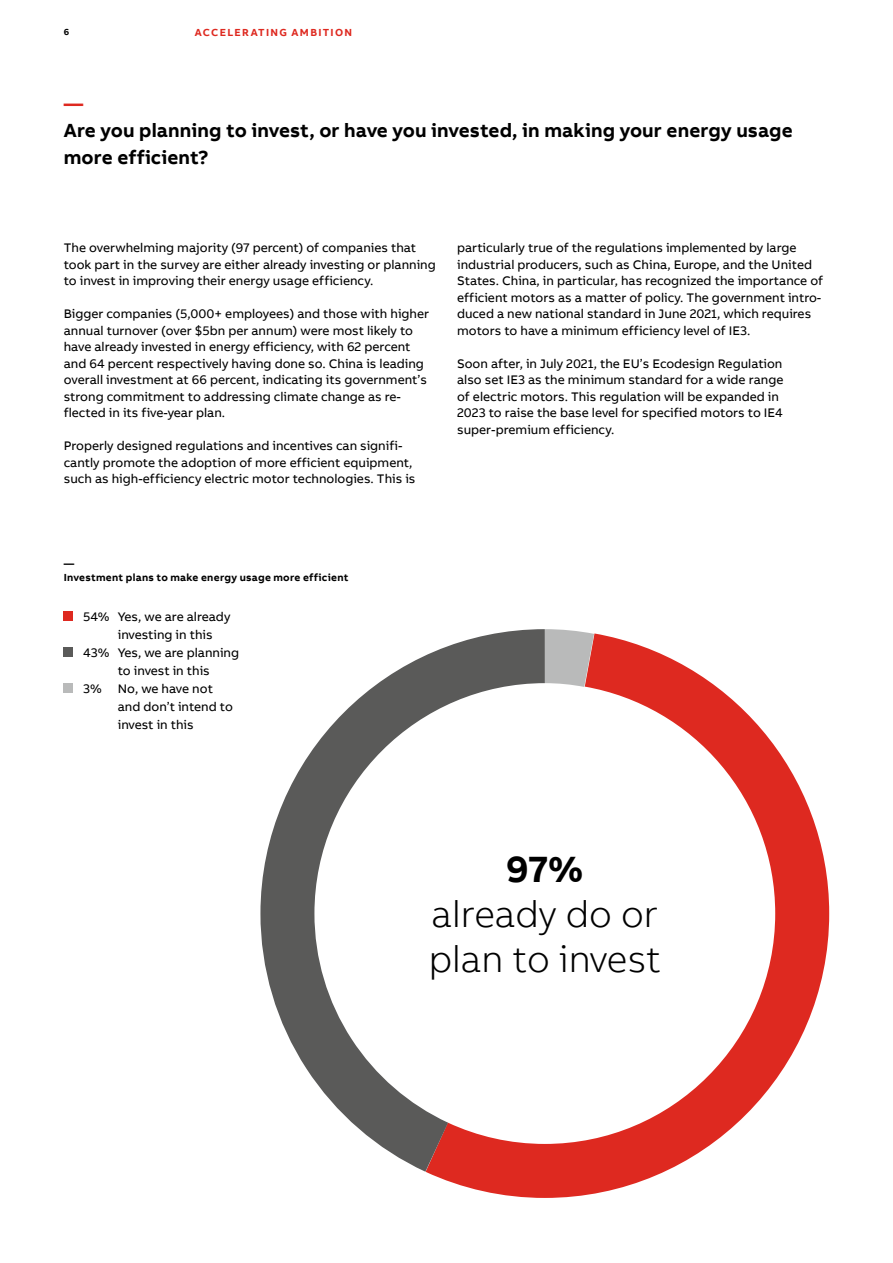
<style>
.page{position:relative;width:893px;height:1263px;background:#fff}
.page>*{position:absolute;margin:0;border:0;box-sizing:border-box;transform-origin:0 0}
.t1{font:300 37.5px/45px "AB Bvoice";color:#000}
.t2{font:700 37.5px "AB Bvoice";color:#000}
.Headline_S_13pt_18pt{font:700 19.5px/27px "AB Bvoice";letter-spacing:.005em;color:#000}
.Copytext_8_5pt_11pt{font:12.75px/16.5px "AB Bvoice";color:#000}
.Table_Title_Left_7pt{font:700 10.5px "AB Bvoice";letter-spacing:.025em;color:#000}
.t3{font:700 10.5px "AB Bvoice";letter-spacing:.125em;color:#de2920}
.t4{font:700 9px "AB Bvoice";color:#000}
.s1{color:#de2920}
</style>
<div class="page">
<div style="left:64px;top:612px;width:9px;height:9px;background:#de2920"></div>
<div style="left:64px;top:648px;width:9px;height:9px;background:#5a5a59"></div>
<div style="left:64px;top:684px;width:9px;height:9px;background:#b9baba"></div>
<svg style="left:426px;top:650px;width:404px;height:548px"></svg>
<svg style="left:545px;top:629px;width:107px;height:95px"></svg>
<svg style="left:260px;top:629px;width:285px;height:543px"></svg>
<p class="t4" style="left:64px;top:26px;width:7px">6</p>
<p class="t3" style="left:195px;top:25px;width:159px">ACCELERATING AMBITION</p>
<p class="Headline_S_13pt_18pt" style="left:64px;top:90px;width:730px"><span class="s1">—<br></span>Are you planning to invest, or have you invested, in making your energy usage more efficient?</p>
<p class="Copytext_8_5pt_11pt" style="left:64px;top:240px;width:374px">The overwhelming majority (97 percent) of companies that took part in the survey are either already investing or planning to invest in improving their energy usage efficiency.</p>
<p class="Copytext_8_5pt_11pt" style="left:64px;top:306px;width:367px">Bigger companies (5,000+ employees) and those with higher annual turnover (over $5bn per annum) were most likely to have already invested in energy efficiency, with 62 percent and 64 percent respectively having done so. China is leading overall investment at 66 percent, indicating its government’s strong commitment to addressing climate change as re&shy;flected in its five-year plan.</p>
<p class="Copytext_8_5pt_11pt" style="left:64px;top:438px;width:353px">Properly designed regulations and incentives can signifi&shy;cantly promote the adoption of more efficient equipment, such as high-efficiency electric motor technologies. This is</p>
<p class="Copytext_8_5pt_11pt" style="left:457px;top:240px;width:368px">particularly true of the regulations implemented by large industrial producers, such as China, Europe, and the United States. China, in particular, has recognized the importance of efficient motors as a matter of policy. The government intro&shy;duced a new national standard in June 2021, which requires motors to have a minimum efficiency level of IE3.</p>
<p class="Copytext_8_5pt_11pt" style="left:457px;top:355px;width:328px">Soon after, in July 2021, the EU’s Ecodesign Regulation also set IE3 as the minimum standard for a wide range of electric motors. This regulation will be expanded in 2023 to raise the base level for specified motors to IE4 super-premium efficiency.</p>
<p class="Table_Title_Left_7pt" style="left:64px;top:557px;width:12px">—</p>
<p class="Table_Title_Left_7pt" style="left:64px;top:570px;width:286px">Investment plans to make energy usage more efficient</p>
<p class="Copytext_8_5pt_11pt" style="left:118px;top:608px;width:114px;line-height:18px;text-indent:-34px">54% Yes, we are already investing in this</p>
<p class="Copytext_8_5pt_11pt" style="left:83px;top:644px;width:157px;line-height:18px;text-align:center">43% Yes, we are planning to invest in this</p>
<p class="Copytext_8_5pt_11pt" style="left:118px;top:680px;width:117px;line-height:18px;text-indent:-34px">3% No, we have not and don’t intend to invest in this</p>
<p class="t2" style="left:506px;top:845px;width:79px">97%</p>
<p class="t1" style="left:429px;top:892px;width:234px">already do or plan to invest</p>
</div>
